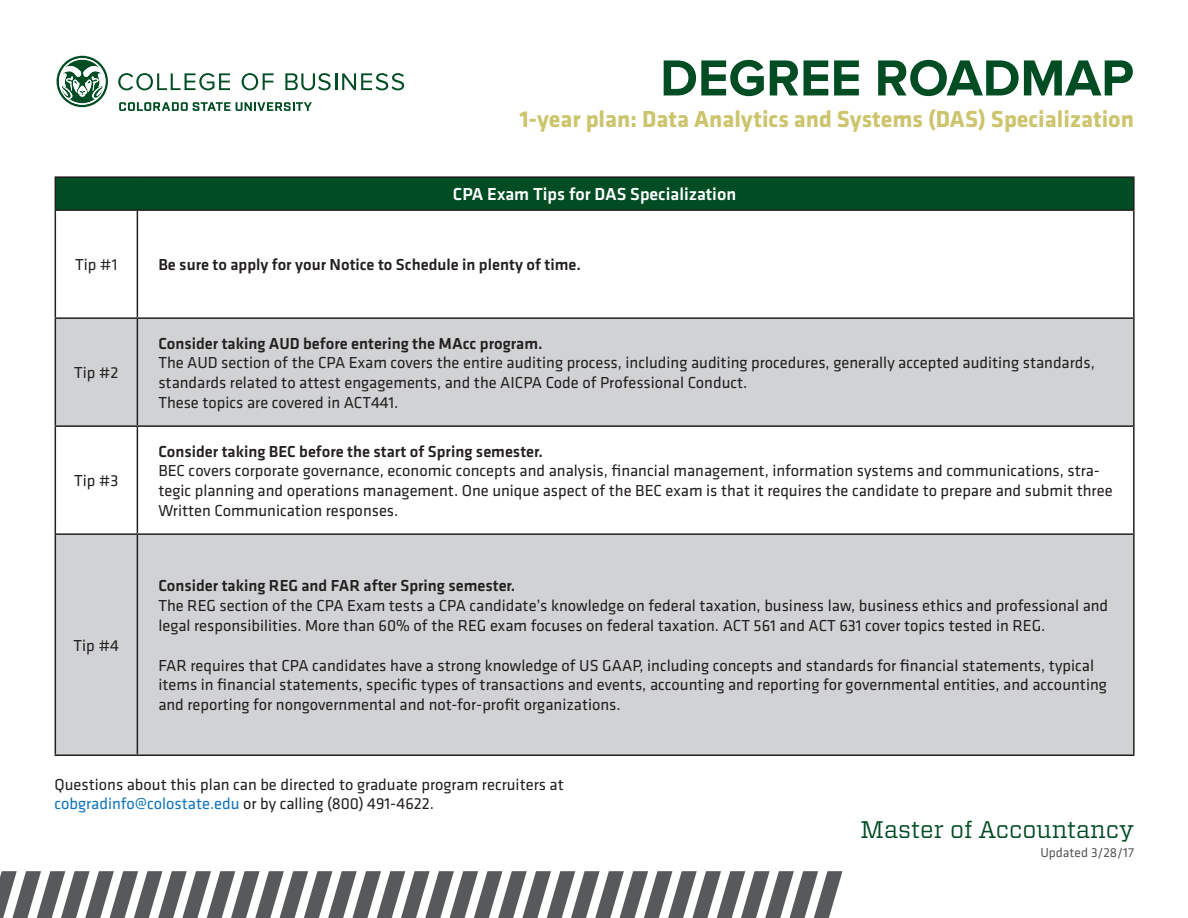
<style>
.page{position:relative;width:1188px;height:918px;background:#fff}
.page>*{position:absolute;margin:0;border:0;box-sizing:border-box;transform-origin:0 0}
.t1{font:700 52.5px "Proxima Nova";color:#004c23}
.t2{font:700 24px "Klavika";color:#ccc56e}
.t3{font:24px "Vitesse";color:#004c23}
.t4{font:500 18px "Klavika";color:#fff}
.t5{font:16.5px/19.8px "Klavika";color:#231f20}
.t6{font:500 16.5px "Klavika";color:#231f20}
.t7{font:16.5px "Klavika";color:#1074bc}
.t8{font:13.5px "Klavika";color:#57585a}
.s1{color:#231f20}
</style>
<div class="page">
<div style="left:55px;top:177px;width:1079px;height:33px;background:#004c23"></div>
<svg style="left:56px;top:319px;width:1077px;height:435px;fill:#d1d2d4"></svg>
<hr style="left:55px;top:176px;width:82px;height:2px;background:#231f20">
<hr style="left:55px;top:178px;width:1px;height:31px;background:#231f20">
<hr style="left:137px;top:176px;width:998px;height:2px;background:#231f20">
<hr style="left:55px;top:209px;width:82px;height:2px;background:#231f20">
<hr style="left:55px;top:211px;width:1px;height:106px;background:#231f20">
<hr style="left:137px;top:209px;width:996px;height:2px;background:#231f20">
<hr style="left:55px;top:317px;width:82px;height:2px;background:#231f20">
<hr style="left:55px;top:319px;width:1px;height:106px;background:#231f20">
<hr style="left:137px;top:317px;width:996px;height:2px;background:#231f20">
<hr style="left:55px;top:425px;width:82px;height:2px;background:#231f20">
<hr style="left:137px;top:425px;width:996px;height:2px;background:#231f20">
<hr style="left:56px;top:533px;width:81px;height:2px;background:#231f20">
<hr style="left:137px;top:533px;width:996px;height:2px;background:#231f20">
<hr style="left:1133px;top:178px;width:2px;height:32px;background:#231f20">
<hr style="left:137px;top:211px;width:1px;height:106px;background:#231f20">
<hr style="left:1133px;top:210px;width:2px;height:108px;background:#231f20">
<hr style="left:137px;top:319px;width:1px;height:106px;background:#231f20">
<hr style="left:1133px;top:318px;width:2px;height:108px;background:#231f20">
<hr style="left:55px;top:427px;width:1px;height:107px;background:#231f20">
<hr style="left:137px;top:427px;width:1px;height:106px;background:#231f20">
<hr style="left:1133px;top:426px;width:2px;height:108px;background:#231f20">
<hr style="left:55px;top:534px;width:1px;height:220px;background:#231f20">
<hr style="left:137px;top:535px;width:1px;height:219px;background:#231f20">
<hr style="left:1133px;top:534px;width:2px;height:220px;background:#231f20">
<hr style="left:55px;top:754px;width:82px;height:2px;background:#231f20">
<hr style="left:137px;top:754px;width:998px;height:2px;background:#231f20">
<svg style="left:118px;top:73px;width:112px;height:17px"></svg>
<svg style="left:242px;top:73px;width:32px;height:17px"></svg>
<svg style="left:285px;top:73px;width:119px;height:17px"></svg>
<svg style="left:119px;top:102px;width:193px;height:9px"></svg>
<svg style="left:57px;top:56px;width:51px;height:51px"></svg>
<svg style="left:0;top:871px;width:842px;height:47px"></svg>
<p class="t1" style="left:660px;top:48px;width:475px">DEGREE ROADMAP</p>
<p class="t2" style="left:520px;top:102px;width:616px">1-year plan: Data Analytics and Systems (DAS) Specialization</p>
<p class="t4" style="left:453px;top:182px;width:285px">CPA Exam Tips for DAS Specialization</p>
<p class="t5" style="left:75px;top:254px;width:44px">Tip #1</p>
<p class="t6" style="left:158px;top:254px;width:424px">Be sure to apply for your Notice to Schedule in plenty of time.</p>
<p class="t5" style="left:74px;top:362px;width:46px">Tip #2</p>
<p class="t5" style="left:74px;top:470px;width:46px">Tip #3</p>
<p class="t5" style="left:74px;top:635px;width:47px">Tip #4</p>
<p class="t6" style="left:158px;top:332px;width:386px">Consider taking AUD before entering the MAcc program.</p>
<p class="t5" style="left:158px;top:353px;width:938px">The AUD section of the CPA Exam covers the entire auditing process, including auditing procedures, generally accepted auditing standards, standards related to attest engagements, and the AICPA Code of Professional Conduct.<br>These topics are covered in ACT441.</p>
<p class="t6" style="left:158px;top:440px;width:386px">Consider taking BEC before the start of Spring semester.</p>
<p class="t5" style="left:158px;top:461px;width:956px">BEC covers corporate governance, economic concepts and analysis, financial management, information systems and communications, stra&shy;tegic planning and operations management. One unique aspect of the BEC exam is that it requires the candidate to prepare and submit three<br>Written Communication responses.</p>
<p class="t6" style="left:158px;top:575px;width:359px">Consider taking REG and FAR after Spring semester.</p>
<p class="t5" style="left:158px;top:595px;width:951px">The REG section of the CPA Exam tests a CPA candidate’s knowledge on federal taxation, business law, business ethics and professional and legal responsibilities. More than 60% of the REG exam focuses on federal taxation. ACT 561 and ACT 631 cover topics tested in REG.</p>
<p class="t5" style="left:158px;top:655px;width:950px">FAR requires that CPA candidates have a strong knowledge of US GAAP, including concepts and standards for financial statements, typical items in financial statements, specific types of transactions and events, accounting and reporting for governmental entities, and accounting and reporting for nongovernmental and not-for-profit organizations.</p>
<p class="t5" style="left:55px;top:774px;width:511px">Questions about this plan can be directed to graduate program recruiters at</p>
<p class="t7" style="left:55px;top:793px;width:381px">cobgradinfo@colostate.edu <span class="s1">or by calling (800) 491-4622.</span></p>
<p class="t3" style="left:861px;top:814px;width:275px">Master of Accountancy</p>
<p class="t8" style="left:1040px;top:844px;width:95px">Updated 3/28/17</p>
</div>
